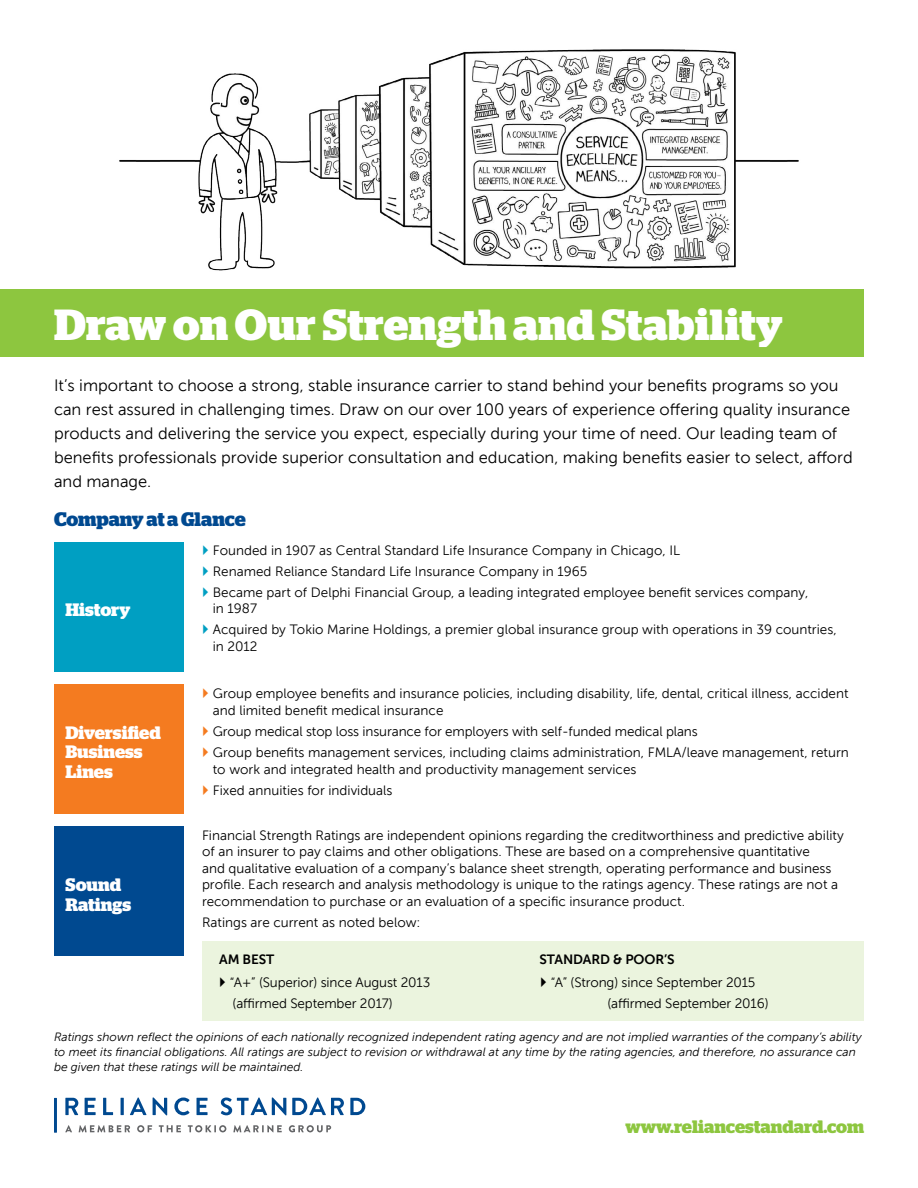
<style>
.page{position:relative;width:918px;height:1188px;background:#fff}
.page>*{position:absolute;margin:0;border:0;box-sizing:border-box;transform-origin:0 0}
.t1{font:700 43.5px "Stag";letter-spacing:.01em;color:#fff}
.t2{font:700 19.5px "Stag";letter-spacing:-.005em;color:#004990}
.t3{font:700 18px/19.5px "Stag";color:#fff}
.t4{font:700 18px "Stag";color:#8dc63f}
.t5{font:16.5px/24px "Museo Sans 300";color:#000}
.t6{font:13.5px/21px "Museo Sans 300";color:#000}
.t7{font:13.5px "Museo Sans 700";letter-spacing:-.01em;color:#000}
.t8{font:italic 12px/15px "Museo Sans 300";color:#000}
</style>
<div class="page">
<svg style="left:221px;top:1098px;width:144px;height:17px"></svg>
<svg style="left:65px;top:1098px;width:143px;height:17px"></svg>
<hr style="left:54px;top:1098px;width:3px;height:35px;background:#004990">
<svg style="left:65px;top:1125px;width:7px;height:7px"></svg>
<svg style="left:79px;top:1125px;width:51px;height:7px"></svg>
<svg style="left:137px;top:1125px;width:15px;height:7px"></svg>
<svg style="left:159px;top:1125px;width:22px;height:7px"></svg>
<svg style="left:188px;top:1125px;width:38px;height:7px"></svg>
<svg style="left:233px;top:1125px;width:49px;height:7px"></svg>
<svg style="left:289px;top:1125px;width:42px;height:7px"></svg>
<div style="left:0;top:289px;width:864px;height:68px;background:#8dc63f"></div>
<div style="left:202px;top:941px;width:662px;height:80px;background:#ebf4de"></div>
<div style="left:54px;top:542px;width:129px;height:129px;background:#009fc2"></div>
<div style="left:54px;top:684px;width:129px;height:130px;background:#f47b20"></div>
<div style="left:54px;top:826px;width:129px;height:130px;background:#004990"></div>
<img style="left:119px;top:49px;width:680px;height:222px">
<h1 class="t1" style="left:54px;top:299px;width:730px">Draw on Our Strength and Stability</h1>
<p class="t5" style="left:54px;top:374px;width:800px">It’s important to choose a strong, stable insurance carrier to stand behind your benefits programs so you can rest assured in challenging times. Draw on our over 100 years of experience offering quality insurance products and delivering the service you expect, especially during your time of need. Our leading team of benefits professionals provide superior consultation and education, making benefits easier to select, afford and manage.</p>
<h2 class="t2" style="left:54px;top:508px;width:193px">Company at a Glance</h2>
<h3 class="t3" style="left:65px;top:600px;width:67px">History</h3>
<h3 class="t3" style="left:65px;top:723px;width:97px">Diversified<br>Business<br>Lines</h3>
<h3 class="t3" style="left:65px;top:874px;width:67px;line-height:20.2px">Sound<br>Ratings</h3>
<p class="t6" style="left:213px;top:540px;width:597px">Founded in 1907 as Central Standard Life Insurance Company in Chicago, IL<br>Renamed Reliance Standard Life Insurance Company in 1965<br>Became part of Delphi Financial Group, a leading integrated employee benefit services company,</p>
<p class="t6" style="left:213px;top:598px;width:625px">in 1987<br>Acquired by Tokio Marine Holdings, a premier global insurance group with operations in 39 countries,</p>
<p class="t6" style="left:213px;top:636px;width:46px">in 2012</p>
<p class="t6" style="left:213px;top:686px;width:637px;line-height:16.5px">Group employee benefits and insurance policies, including disability, life, dental, critical illness, accident and limited benefit medical insurance</p>
<p class="t6" style="left:213px;top:721px;width:638px">Group medical stop loss insurance for employers with self-funded medical plans<br>Group benefits management services, including claims administration, FMLA/leave management, return</p>
<p class="t6" style="left:213px;top:758px;width:425px">to work and integrated health and productivity management services<br>Fixed annuities for individuals</p>
<p class="t6" style="left:202px;top:827px;width:643px;line-height:16.5px">Financial Strength Ratings are independent opinions regarding the creditworthiness and predictive ability of an insurer to pay claims and other obligations. These are based on a comprehensive quantitative<br>and qualitative evaluation of a company’s balance sheet strength, operating performance and business profile. Each research and analysis methodology is unique to the ratings agency. These ratings are not a recommendation to purchase or an evaluation of a specific insurance product.</p>
<p class="t6" style="left:202px;top:912px;width:220px">Ratings are current as noted below:</p>
<p class="t7" style="left:219px;top:952px;width:56px">AM BEST</p>
<p class="t7" style="left:539px;top:952px;width:137px">STANDARD &amp; POOR’S</p>
<p class="t6" style="left:230px;top:972px;width:202px">“A+” (Superior) since August 2013</p>
<p class="t6" style="left:551px;top:972px;width:206px">“A” (Strong) since September 2015</p>
<p class="t6" style="left:233px;top:993px;width:162px">(affirmed September 2017)</p>
<p class="t6" style="left:607px;top:993px;width:163px">(affirmed September 2016)</p>
<p class="t8" style="left:54px;top:1030px;width:809px">Ratings shown reflect the opinions of each nationally recognized independent rating agency and are not implied warranties of the company’s ability to meet its financial obligations. All ratings are subject to revision or withdrawal at any time by the rating agencies, and therefore, no assurance can be given that these ratings will be maintained.</p>
<h3 class="t4" style="left:625px;top:1116px;width:240px">www.reliancestandard.com</h3>
</div>
